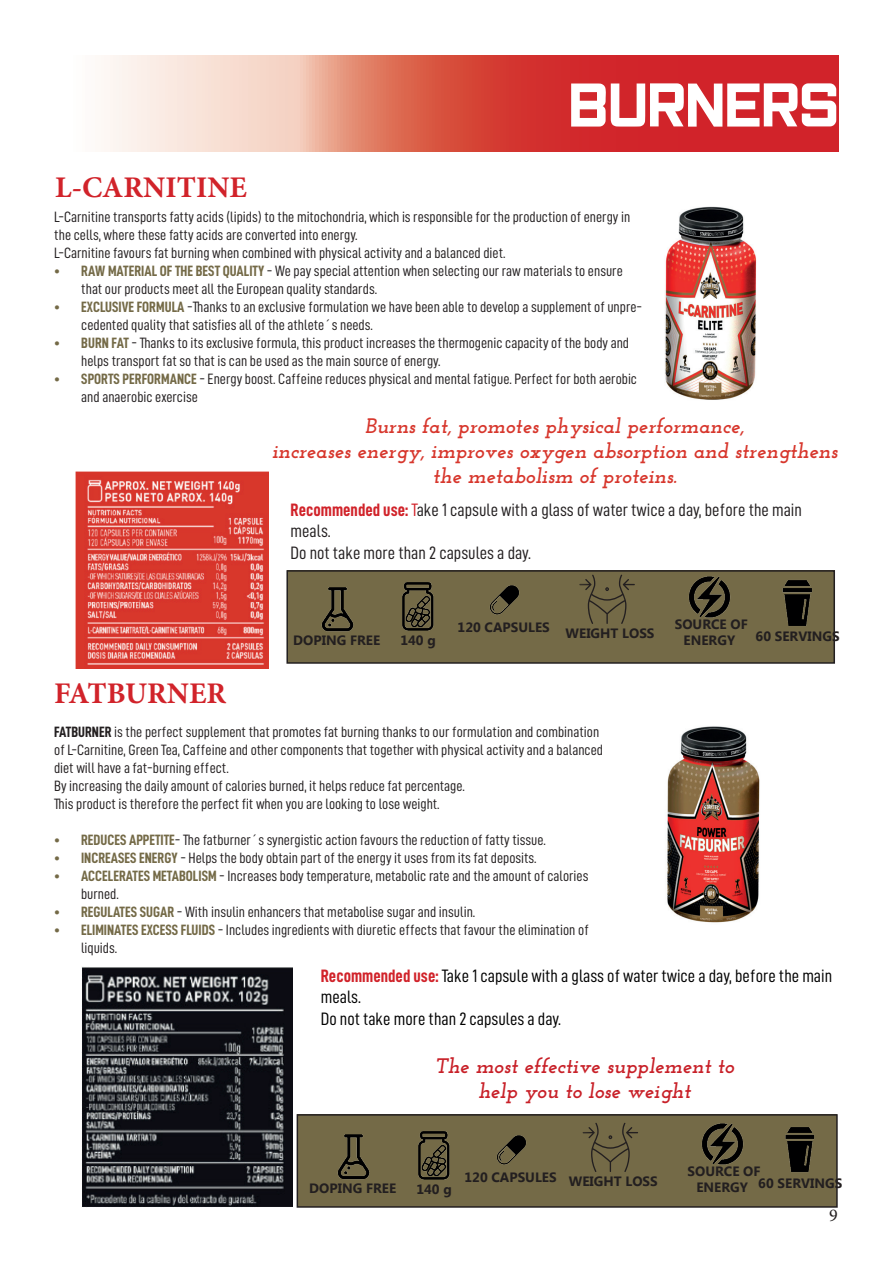
<style>
.page{position:relative;width:893px;height:1263px;background:#fff}
.page>*{position:absolute;margin:0;border:0;box-sizing:border-box;transform-origin:0 0}
.t1{font:61.5px "Closeness";color:#fff}
.t2{font:700 30px "Minion Pro";color:#d1232a}
.t3{font:italic 100 21px/25.2px "Josefin Slab";color:#d7362c;text-align:center}
.t4{font:italic 100 21px/25.2px "Josefin Slab";color:#c82028;text-align:center}
.t5{font:18px/21.6px "D DIN Condensed";color:#231f20}
.t6{font:18px/21.6px "D DIN Condensed";color:#000}
.t7{font:18px "Minion Pro";color:#231f20}
.t8{font:15px/18px "D DIN Condensed";color:#231f20}
.t9{font:700 13.5px/16.2px "Microsoft New Tai Lue";color:#231f20;text-align:center}
.s1{font-family:"D DIN Condensed Bold";color:#746a47}
.s2{font-family:"D DIN Condensed Bold";color:#d1232a}
.s3{color:#d1232a}
.s4{font-family:"D DIN Condensed Bold"}
</style>
<div class="page">
<img style="left:667px;top:726px;width:93px;height:197px">
<img style="left:81px;top:966px;width:212px;height:242px">
<img style="left:665px;top:206px;width:92px;height:194px">
<img style="left:76px;top:472px;width:193px;height:196px">
<svg style="left:104px;top:55px;width:735px;height:97px;background:#df6d67"></svg>
<div style="left:287px;top:571px;width:547px;height:92px;background:#746a47"></div>
<div style="left:286px;top:570px;width:549px;height:94px;border:2px solid #231f20"></div>
<div style="left:297px;top:1115px;width:540px;height:92px;background:#746a47"></div>
<div style="left:297px;top:1114px;width:541px;height:94px;border:2px solid #231f20"></div>
<img style="left:321px;top:587px;width:33px;height:45px">
<img style="left:402px;top:582px;width:32px;height:49px">
<img style="left:490px;top:585px;width:30px;height:30px">
<img style="left:782px;top:580px;width:30px;height:46px">
<svg style="left:579px;top:575px;width:56px;height:49px"></svg>
<img style="left:688px;top:576px;width:43px;height:42px">
<img style="left:337px;top:1134px;width:33px;height:46px">
<img style="left:418px;top:1131px;width:32px;height:49px">
<img style="left:497px;top:1135px;width:30px;height:30px">
<img style="left:785px;top:1127px;width:29px;height:45px">
<svg style="left:583px;top:1123px;width:55px;height:49px"></svg>
<img style="left:701px;top:1123px;width:43px;height:42px">
<h2 class="t2" style="left:55px;top:169px;width:193px">L-CARNITINE</h2>
<h1 class="t1" style="left:568px;top:68px;width:272px">BURNERS</h1>
<p class="t8" style="left:54px;top:208px;width:578px">L-Carnitine transports fatty acids (lipids) to the mitochondria, which is responsible for the production of energy in the cells, where these fatty acids are converted into energy.<br>L-Carnitine favours fat burning when combined with physical activity and a balanced diet.</p>
<p class="t8" style="left:81px;top:262px;width:543px;text-indent:-27px"><span class="s1">• RAW MATERIAL OF THE BEST QUALITY</span> - We pay special attention when selecting our raw materials to ensure that our products meet all the European quality standards.</p>
<p class="t8" style="left:81px;top:298px;width:562px;text-indent:-27px"><span class="s1">• EXCLUSIVE FORMULA</span> -Thanks to an exclusive formulation we have been able to develop a supplement of unpre&shy;cedented quality that satisfies all of the athlete´s needs.</p>
<p class="t8" style="left:81px;top:334px;width:549px;text-indent:-27px"><span class="s1">• BURN FAT</span> - Thanks to its exclusive formula, this product increases the thermogenic capacity of the body and helps transport fat so that is can be used as the main source of energy.</p>
<p class="t8" style="left:81px;top:370px;width:557px;text-indent:-27px"><span class="s1">• SPORTS PERFORMANCE</span> - Energy boost. Caffeine reduces physical and mental fatigue. Perfect for both aerobic and anaerobic exercise</p>
<h3 class="t3" style="left:272px;top:413px;width:567px">Burns fat, promotes physical performance,<br>increases energy, improves oxygen absorption and strengthens the metabolism of proteins.</h3>
<p class="t5" style="left:291px;top:498px;width:513px"><span class="s2">Recommended use:</span> <span class="s3">T</span>ake 1 capsule with a glass of water twice a day, before the main meals.<br>Do not take more than 2 capsules a day.</p>
<h2 class="t2" style="left:54px;top:676px;width:174px">FATBURNER</h2>
<p class="t9" style="left:293px;top:633px;width:88px">DOPING FREE</p>
<p class="t9" style="left:400px;top:633px;width:37px">140 g</p>
<p class="t9" style="left:675px;top:617px;width:74px">SOURCE OF<br>ENERGY</p>
<p class="t9" style="left:458px;top:620px;width:198px">120 CAPSULES WEIGHT LOSS</p>
<p class="t9" style="left:756px;top:629px;width:85px">60 SERVINGS</p>
<p class="t8" style="left:54px;top:723px;width:550px"><span class="s4">FATBURNER</span> is the perfect supplement that promotes fat burning thanks to our formulation and combination of L-Carnitine, Green Tea, Caffeine and other components that together with physical activity and a balanced diet will have a fat-burning effect.<br>By increasing the daily amount of calories burned, it helps reduce fat percentage.<br>This product is therefore the perfect fit when you are looking to lose weight.</p>
<p class="t8" style="left:54px;top:831px;width:493px"><span class="s1">• REDUCES APPETITE</span>- The fatburner´s synergistic action favours the reduction of fatty tissue.</p>
<p class="t8" style="left:54px;top:849px;width:484px"><span class="s1">• INCREASES ENERGY</span> - Helps the body obtain part of the energy it uses from its fat deposits.</p>
<p class="t8" style="left:81px;top:867px;width:509px;text-indent:-27px"><span class="s1">• ACCELERATES METABOLISM</span> - Increases body temperature, metabolic rate and the amount of calories burned.</p>
<p class="t8" style="left:54px;top:903px;width:423px"><span class="s1">• REGULATES SUGAR</span> - With insulin enhancers that metabolise sugar and insulin.</p>
<p class="t8" style="left:81px;top:921px;width:509px;text-indent:-27px"><span class="s1">• ELIMINATES EXCESS FLUIDS</span> - Includes ingredients with diuretic effects that favour the elimination of liquids.</p>
<p class="t6" style="left:321px;top:964px;width:513px"><span class="s2">Recommended use:</span> Take 1 capsule with a glass of water twice a day, before the main meals.<br>Do not take more than 2 capsules a day.</p>
<h3 class="t4" style="left:435px;top:1053px;width:301px">The most effective supplement to help you to lose weight</h3>
<p class="t9" style="left:309px;top:1181px;width:88px">DOPING FREE</p>
<p class="t9" style="left:416px;top:1182px;width:37px">140 g</p>
<p class="t9" style="left:688px;top:1164px;width:74px">SOURCE OF<br>ENERGY</p>
<p class="t9" style="left:464px;top:1170px;width:195px">120 CAPSULES WEIGHT LOSS</p>
<p class="t9" style="left:758px;top:1176px;width:85px">60 SERVINGS</p>
<p class="t7" style="left:829px;top:1203px;width:10px">9</p>
</div>
